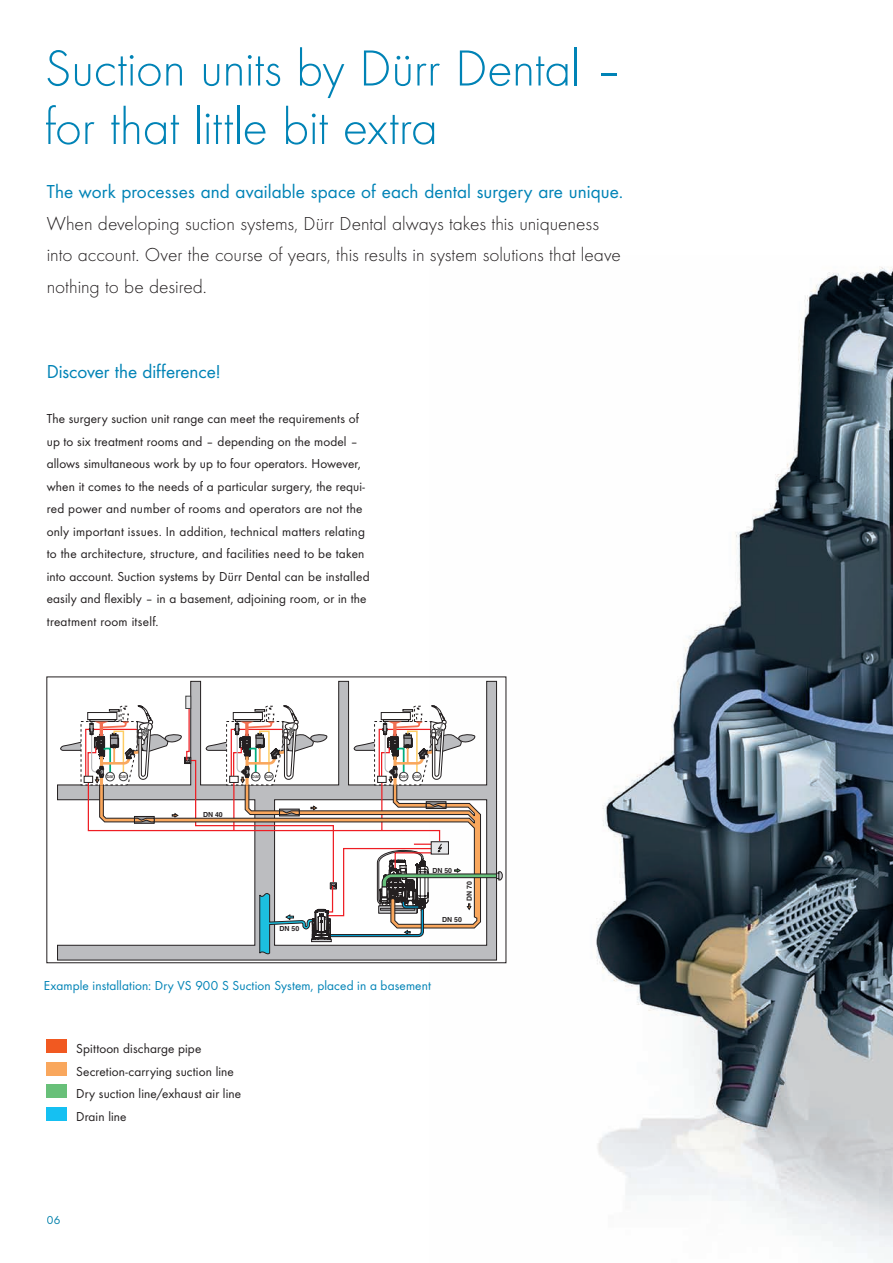
<style>
.page{position:relative;width:893px;height:1263px;background:#fff}
.page>*{position:absolute;margin:0;border:0;box-sizing:border-box;transform-origin:0 0}
.t1{font:300 52.5px/58.5px "Futura TOT";letter-spacing:-.01em;color:#0083b6}
.t2{font:300 19.5px/31.5px "Futura TOT";letter-spacing:-.005em;color:#231f20}
.t3{font:19.5px "Futura TOT Boo";letter-spacing:.005em;color:#0083b6}
.t4{font:13.5px/22.5px "Futura TOT Boo";letter-spacing:.01em;color:#231f20}
.t5{font:13.5px "Futura TOT Boo";letter-spacing:.01em;color:#0083b6}
.t6{font:12px "Futura TOT Boo";color:#0080ab}
.t7{font:700 6.9px "Helvetica";color:#231f20}
.t8{font:5.1px "Helvetica";color:#231f20}
</style>
<div class="page">
<img style="left:429px;top:266px;width:464px;height:993px">
<svg style="left:59px;top:679px;width:444px;height:277px"></svg>
<div style="left:46px;top:1040px;width:21px;height:13px;background:#f15921"></div>
<div style="left:46px;top:1062px;width:21px;height:14px;background:#f9a75d"></div>
<div style="left:46px;top:1085px;width:21px;height:13px;background:#68c079"></div>
<div style="left:46px;top:1107px;width:21px;height:14px;background:#15c0f2"></div>
<h1 class="t1" style="left:45px;top:39px;width:580px">Suction units by Dürr Dental – for that little bit extra</h1>
<h2 class="t3" style="left:47px;top:180px;width:578px">The work processes and available space of each dental surgery are unique.</h2>
<h2 class="t2" style="left:47px;top:207px;width:576px">When developing suction systems, Dürr Dental always takes this uniqueness into account. Over the course of years, this results in system solutions that leave nothing to be desired.</h2>
<h2 class="t3" style="left:47px;top:360px;width:176px">Discover the difference!</h2>
<p class="t4" style="left:47px;top:407px;width:324px">The surgery suction unit range can meet the requirements of up to six treatment rooms and – depending on the model – allows simultaneous work by up to four operators. However, when it comes to the needs of a particular surgery, the requi&shy;red power and number of rooms and operators are not the only important issues. In addition, technical matters relating to the architecture, structure, and facilities need to be taken into account. Suction systems by Dürr Dental can be installed easily and flexibly – in a basement, adjoining room, or in the treatment room itself.</p>
<p class="t7" style="left:214px;top:543px;width:21px">DN 50</p>
<p class="t8" style="left:107px;top:570px;width:22px">bar bar</p>
<p class="t8" style="left:107px;top:773px;width:22px">bar bar</p>
<p class="t8" style="left:252px;top:773px;width:22px">bar bar</p>
<p class="t8" style="left:400px;top:773px;width:22px">bar bar</p>
<p class="t7" style="left:203px;top:809px;width:21px">DN 40</p>
<p class="t7" style="left:280px;top:923px;width:21px">DN 50</p>
<p class="t7" style="left:432px;top:864px;width:21px">DN 50</p>
<p class="t7" style="left:464px;top:901px;width:21px;rotate:-90deg">DN 70</p>
<p class="t7" style="left:442px;top:914px;width:21px">DN 50</p>
<p class="t5" style="left:44px;top:977px;width:389px">Example installation: Dry VS 900 S Suction System, placed in a basement</p>
<p class="t4" style="left:76px;top:1037px;width:166px">Spittoon discharge pipe<br>Secretion-carrying suction line<br>Dry suction line/exhaust air line<br>Drain line</p>
<p class="t6" style="left:47px;top:1213px;width:15px">06</p>
</div>
